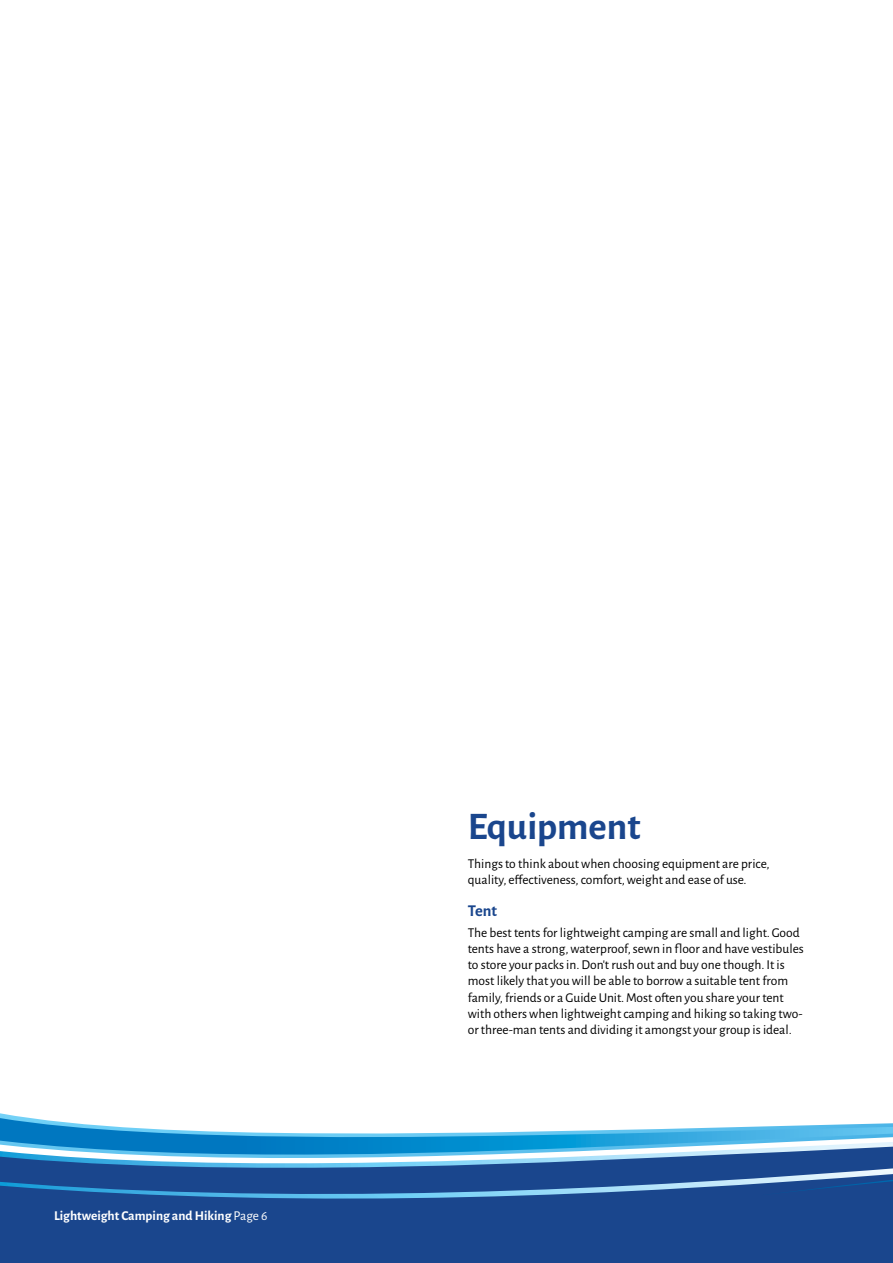
<style>
.page{position:relative;width:893px;height:1263px;background:#fff}
.page>*{position:absolute;margin:0;border:0;box-sizing:border-box;transform-origin:0 0}
.t1{font:700 39px "Alegreya Sans";color:#1a468d}
.t2{font:700 16.5px "Alegreya Sans";color:#1a468d}
.t3{font:13.5px/16.2px "Alegreya Sans";color:#000}
.t4{font:700 13.5px "Alegreya Sans";color:#fff}
.s1{font-weight:400}
</style>
<div class="page">
<div style="left:0;top:1211px;width:893px;height:52px;background:#1a468d"></div>
<hr style="left:0;top:1208px;width:893px;height:3px;background:#1a468d">
<svg style="left:0;top:1116px;width:893px;height:92px;background:#3261a0"></svg>
<svg style="left:0;top:1118px;width:893px;height:45px"></svg>
<svg style="left:761px;top:1180px;width:132px;height:15px;background:#204e93"></svg>
<p class="t4" style="left:54px;top:1205px;width:215px">Lightweight Camping and Hiking <span class="s1">Page 6</span></p>
<h1 class="t1" style="left:468px;top:797px;width:174px">Equipment</h1>
<p class="t3" style="left:468px;top:854px;width:303px">Things to think about when choosing equipment are price, quality, effectiveness, comfort, weight and ease of use.</p>
<p class="t2" style="left:468px;top:899px;width:31px">Tent</p>
<p class="t3" style="left:468px;top:924px;width:338px">The best tents for lightweight camping are small and light. Good tents have a strong, waterproof, sewn in floor and have vestibules to store your packs in. Don’t rush out and buy one though. It is most likely that you will be able to borrow a suitable tent from family, friends or a Guide Unit. Most often you share your tent with others when lightweight camping and hiking so taking two&shy;or three-man tents and dividing it amongst your group is ideal.</p>
</div>
